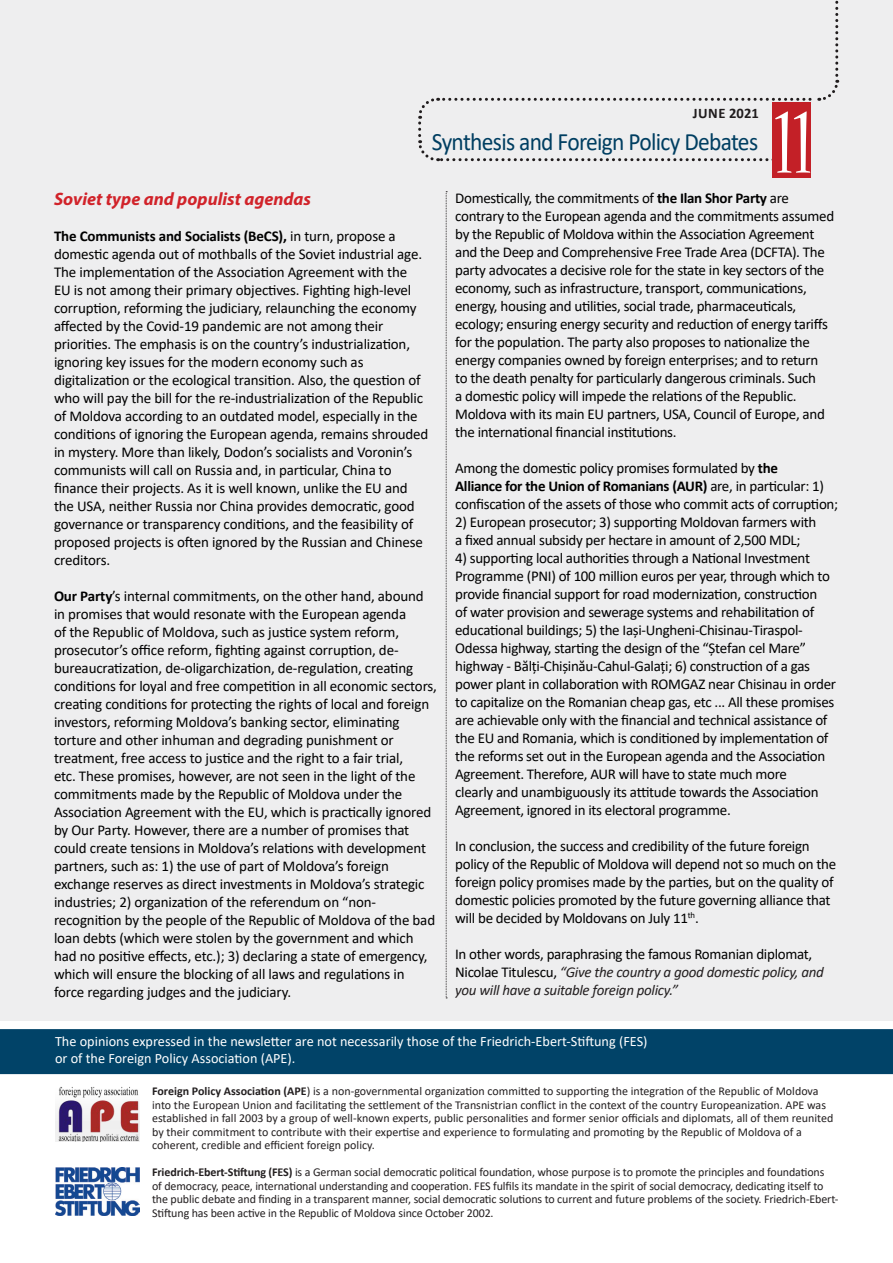
<style>
.page{position:relative;width:893px;height:1263px;background:#fff}
.page>*{position:absolute;margin:0;border:0;box-sizing:border-box;transform-origin:0 0}
.t1{font:condensed 102px "Nueva Std";color:#fff;scale:.82 1}
.t2{font:25.05px "Calibri";letter-spacing:-.03em;color:#014368;scale:.94 1}
.INTERTITLU{font:italic 700 18px "Myriad Pro";color:#d1232a}
.texte{font:15px/18px "Calibri";letter-spacing:-.02em;color:#000}
.texte-2{font:italic 15px/18px "Calibri";letter-spacing:-.02em;color:#231f20}
.t3{font:700 14.55px "Calibri";letter-spacing:.02em;color:#231f20}
.texte-3{font:14.25px "Calibri";color:#fff}
.texte-4{font:12px/13.5px "Calibri";letter-spacing:-.01em;color:#231f20}
.t4{font:9px/9px "Calibri";color:#231f20}
.s1{font-weight:700}
.s2{font-style:normal;color:#000}
</style>
<div class="page">
<div style="left:0;top:0;width:893px;height:1021px;background:#eeeeef"></div>
<svg style="left:446px;top:191px;width:1px;height:807px"></svg>
<div style="left:0;top:1029px;width:893px;height:45px;background:#014368"></div>
<img style="left:55px;top:1167px;width:85px;height:49px">
<img style="left:55px;top:1086px;width:85px;height:55px">
<p class="t3" style="left:693px;top:103px;width:67px">JUNE 2021</p>
<h2 class="t2" style="left:432px;top:124px;width:349px">Synthesis and Foreign Policy Debates</h2>
<p class="t1" style="left:775px;top:96px;width:47px">11</p>
<p class="INTERTITLU" style="left:54px;top:187px;width:259px">Soviet type and populist agendas</p>
<p class="texte" style="left:54px;top:226px;width:376px"><span class="s1">The Communists and Socialists (BeCS),</span> in turn, propose a domestic agenda out of mothballs of the Soviet industrial age.<br>The implementation of the Association Agreement with the<br>EU is not among their primary objectives. Fighting high-level corruption, reforming the judiciary, relaunching the economy affected by the Covid-19 pandemic are not among their priorities. The emphasis is on the country’s industrialization, ignoring key issues for the modern economy such as digitalization or the ecological transition. Also, the question of who will pay the bill for the re-industrialization of the Republic of Moldova according to an outdated model, especially in the conditions of ignoring the European agenda, remains shrouded in mystery. More than likely, Dodon’s socialists and Voronin’s communists will call on Russia and, in particular, China to finance their projects. As it is well known, unlike the EU and the USA, neither Russia nor China provides democratic, good governance or transparency conditions, and the feasibility of proposed projects is often ignored by the Russian and Chinese creditors.</p>
<p class="texte" style="left:54px;top:586px;width:384px"><span class="s1">Our Party</span>’s internal commitments, on the other hand, abound in promises that would resonate with the European agenda<br>of the Republic of Moldova, such as justice system reform, prosecutor’s office reform, fighting against corruption, de&shy;bureaucratization, de-oligarchization, de-regulation, creating conditions for loyal and free competition in all economic sectors, creating conditions for protecting the rights of local and foreign investors, reforming Moldova’s banking sector, eliminating torture and other inhuman and degrading punishment or treatment, free access to justice and the right to a fair trial,<br>etc. These promises, however, are not seen in the light of the commitments made by the Republic of Moldova under the Association Agreement with the EU, which is practically ignored by Our Party. However, there are a number of promises that could create tensions in Moldova’s relations with development partners, such as: 1) the use of part of Moldova’s foreign exchange reserves as direct investments in Moldova’s strategic industries; 2) organization of the referendum on “non&shy;recognition by the people of the Republic of Moldova of the bad loan debts (which were stolen by the government and which had no positive effects, etc.); 3) declaring a state of emergency, which will ensure the blocking of all laws and regulations in force regarding judges and the judiciary.</p>
<p class="texte" style="left:455px;top:188px;width:381px">Domestically, the commitments of <span class="s1">the Ilan Shor Party</span> are contrary to the European agenda and the commitments assumed by the Republic of Moldova within the Association Agreement and the Deep and Comprehensive Free Trade Area (DCFTA). The party advocates a decisive role for the state in key sectors of the economy, such as infrastructure, transport, communications, energy, housing and utilities, social trade, pharmaceuticals, ecology; ensuring energy security and reduction of energy tariffs for the population. The party also proposes to nationalize the energy companies owned by foreign enterprises; and to return to the death penalty for particularly dangerous criminals. Such<br>a domestic policy will impede the relations of the Republic.<br>Moldova with its main EU partners, USA, Council of Europe, and the international financial institutions.</p>
<p class="texte" style="left:455px;top:458px;width:385px">Among the domestic policy promises formulated by <span class="s1">the<br>Alliance for the Union of Romanians (AUR)</span> are, in particular: 1) confiscation of the assets of those who commit acts of corruption;</p>
<p class="texte" style="left:455px;top:512px;width:363px">2) European prosecutor; 3) supporting Moldovan farmers with a fixed annual subsidy per hectare in amount of 2,500 MDL;</p>
<p class="texte" style="left:455px;top:548px;width:382px">4) supporting local authorities through a National Investment Programme (PNI) of 100 million euros per year, through which to provide financial support for road modernization, construction<br>of water provision and sewerage systems and rehabilitation of educational buildings; 5) the Iași-Ungheni-Chisinau-Tiraspol-Odessa highway, starting the design of the “Ștefan cel Mare” highway - Bălți-Chișinău-Cahul-Galați; 6) construction of a gas power plant in collaboration with ROMGAZ near Chisinau in order to capitalize on the Romanian cheap gas, etc ... All these promises are achievable only with the financial and technical assistance of the EU and Romania, which is conditioned by implementation of the reforms set out in the European agenda and the Association Agreement. Therefore, AUR will have to state much more<br>clearly and unambiguously its attitude towards the Association Agreement, ignored in its electoral programme.</p>
<p class="texte" style="left:455px;top:836px;width:382px">In conclusion, the success and credibility of the future foreign policy of the Republic of Moldova will depend not so much on the foreign policy promises made by the parties, but on the quality of domestic policies promoted by the future governing alliance that will be decided by Moldovans on July 11<sup>th</sup>.</p>
<p class="texte-2" style="left:455px;top:944px;width:370px"><span class="s2">In other words, paraphrasing the famous Romanian diplomat,<br>Nicolae Titulescu,</span> “Give the country a good domestic policy, and you will have a suitable foreign policy.”</p>
<p class="texte-3" style="left:55px;top:1031px;width:594px">The opinions expressed in the newsletter are not necessarily those of the Friedrich-Ebert-Stiftung (FES)</p>
<p class="texte-3" style="left:55px;top:1049px;width:242px">or of the Foreign Policy Association (APE).</p>
<p class="texte-4" style="left:152px;top:1084px;width:683px"><span class="s1">Foreign Policy Association (APE</span>) is a non-governmental organization committed to supporting the integration of the Republic of Moldova into the European Union and facilitating the settlement of the Transnistrian conflict in the context of the country Europeanization. APE was established in fall 2003 by a group of well-known experts, public personalities and former senior officials and diplomats, all of them reunited by their commitment to contribute with their expertise and experience to formulating and promoting by the Republic of Moldova of a coherent, credible and efficient foreign policy.</p>
<p class="texte-4" style="left:152px;top:1165px;width:688px"><span class="s1">Friedrich-Ebert-Stiftung (FES)</span> is a German social democratic political foundation, whose purpose is to promote the principles and foundations<br>of democracy, peace, international understanding and cooperation. FES fulfils its mandate in the spirit of social democracy, dedicating itself to the public debate and finding in a transparent manner, social democratic solutions to current and future problems of the society. Friedrich-Ebert-Stiftung has been active in the Republic of Moldova since October 2002.</p>
<p class="t4" style="left:53px;top:1196px;width:282px">111 Bucuresti St., Chisinau, MD-2012, Republic of Moldova, Tel. +373 855830<br>Website: fes-moldova.org. E-mail:fes@fes-moldova.org</p>
</div>
